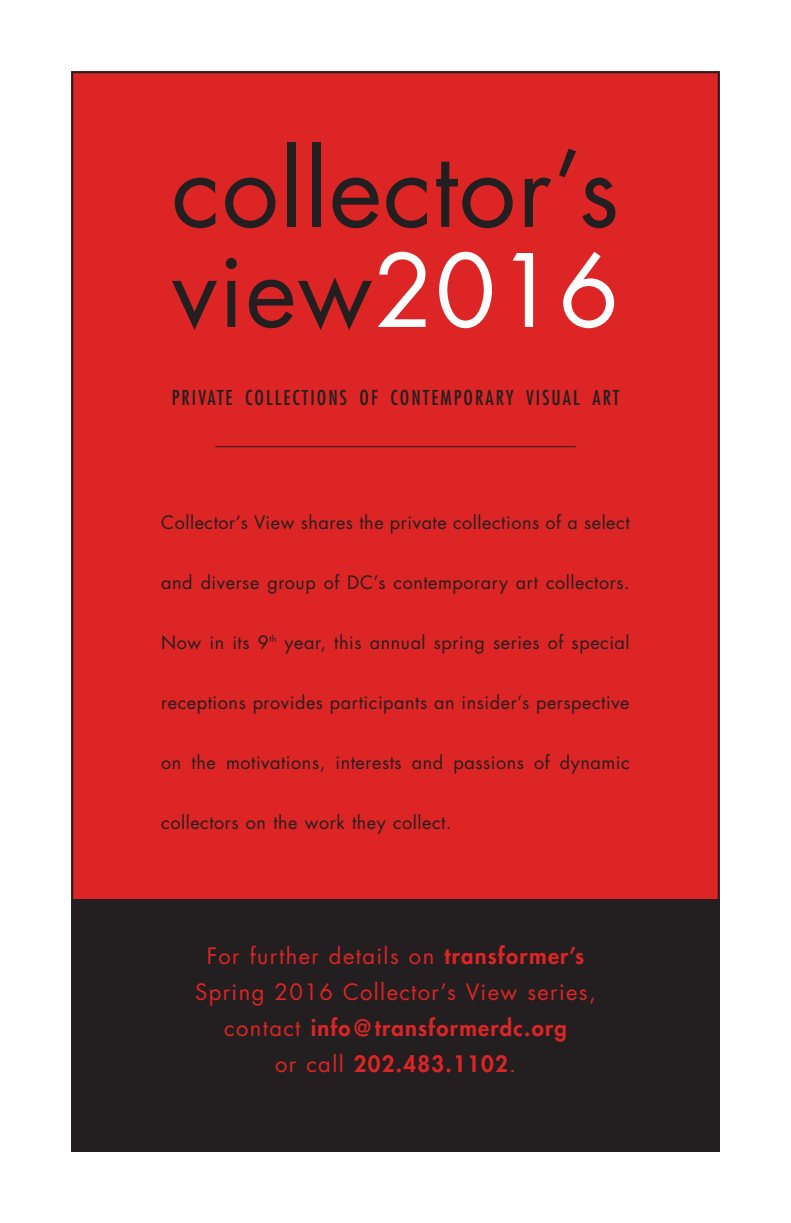
<style>
.page{position:relative;width:791px;height:1223px;background:#fff}
.page>*{position:absolute;margin:0;border:0;box-sizing:border-box;transform-origin:0 0}
.t1{font:102px "Futura";letter-spacing:.01em;color:#231f20}
.t2{font:98px "Futura";letter-spacing:.015em;color:#231f20}
.t3{font:22px/36px "Futura";letter-spacing:.06em;color:#de2525;text-align:center}
.t4{font:condensed 20px "Futura";letter-spacing:.105em;color:#231f20}
.t5{font:18px "Futura";letter-spacing:.03em;color:#231f20}
.s1{color:#fff}
.s2{font-weight:800}
</style>
<div class="page">
<div style="left:71px;top:71px;width:648px;height:1080px;background:#de2525"></div>
<hr style="left:215px;top:446px;width:360px;height:1px;background:#231f20">
<div style="left:71px;top:899px;width:648px;height:252px;background:#231f20"></div>
<h1 class="t1" style="left:172px;top:143px;width:449px">collector’s</h1>
<h2 class="t2" style="left:172px;top:246px;width:449px">view<span class="s1">2016</span></h2>
<p class="t4" style="left:172px;top:388px;width:449px">PRIVATE COLLECTIONS OF CONTEMPORARY VISUAL ART</p>
<p class="t5" style="left:161px;top:514px;width:469px">Collector’s View shares the private collections of a select</p>
<p class="t5" style="left:161px;top:574px;width:469px">and diverse group of DC’s contemporary art collectors.</p>
<p class="t5" style="left:161px;top:634px;width:470px">Now in its 9<sup>th</sup> year, this annual spring series of special</p>
<p class="t5" style="left:161px;top:694px;width:470px">receptions provides participants an insider’s perspective</p>
<p class="t5" style="left:161px;top:754px;width:470px">on the motivations, interests and passions of dynamic</p>
<p class="t5" style="left:161px;top:814px;width:292px">collectors on the work they collect.</p>
<p class="t3" style="left:195px;top:939px;width:402px">For further details on <span class="s2">transformer’s </span>Spring 2016 Collector’s View series, contact <span class="s2">info@transformerdc.org<br></span>or call <span class="s2">202.483.1102</span>.</p>
</div>
